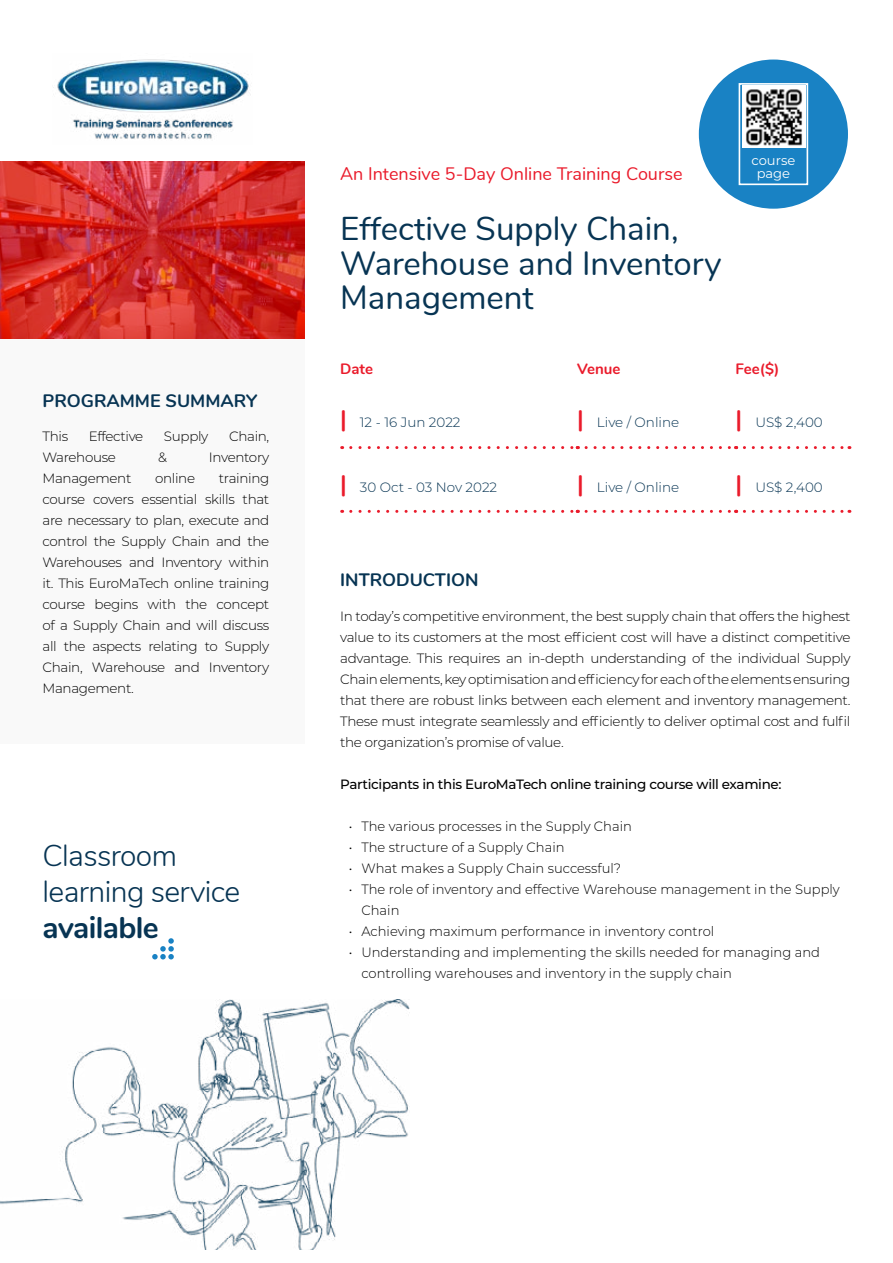
<style>
.page{position:relative;width:893px;height:1263px;background:#fff}
.page>*{position:absolute;margin:0;border:0;box-sizing:border-box;transform-origin:0 0}
.t1{font:33px/34.5px "Nunito";color:#073453}
.t2{font:300 30px/36px "Nunito";letter-spacing:-.02em;color:#073453}
.t3{font:700 30px "Nunito";letter-spacing:-.02em;color:#073453}
.t4{font:18px "Nunito";color:#ea1b2b}
.t5{font:700 18px "Nunito";color:#073453}
.t6{font:700 15px "Nunito";color:#ea1b2b}
.t7{font:300 13.5px/21px "Montserrat";color:#000;text-align:justify}
.t8{font:300 13.5px "Montserrat";color:#073453}
.t9{font:500 13.5px "Montserrat";letter-spacing:-.025em;color:#000}
.t10{font:300 13.5px "Montserrat";letter-spacing:-.025em;color:#000}
.t11{font:13.05px/13px "Montserrat";color:#fff;text-align:center}
.s1{font-family:"Nunito";font-weight:700;font-size:24px;color:#ea1b2b}
</style>
<div class="page">
<svg style="left:0;top:162px;width:305px;height:177px"></svg>
<div style="left:0;top:340px;width:305px;height:404px;background:#f9f9f9"></div>
<svg style="left:152px;top:938px;width:22px;height:21px"></svg>
<img style="left:0;top:1000px;width:409px;height:249px">
<div style="left:699px;top:60px;width:149px;height:149px;background:#1982c4;border-radius:50%"></div>
<div style="left:739px;top:83px;width:69px;height:102px;border:2px solid #fff"></div>
<img style="left:53px;top:59px;width:198px;height:80px">
<svg style="left:351px;top:446px;width:227px;height:3px"></svg>
<svg style="left:586px;top:446px;width:151px;height:3px"></svg>
<svg style="left:744px;top:446px;width:106px;height:3px"></svg>
<svg style="left:351px;top:510px;width:227px;height:3px"></svg>
<svg style="left:586px;top:510px;width:151px;height:3px"></svg>
<svg style="left:744px;top:510px;width:106px;height:3px"></svg>
<img style="left:742px;top:86px;width:63px;height:62px">
<h3 class="t5" style="left:43px;top:387px;width:216px">PROGRAMME SUMMARY</h3>
<p class="t7" style="left:43px;top:426px;width:27px">This</p>
<p class="t10" style="left:89px;top:427px;width:56px">Effective</p>
<p class="t7" style="left:164px;top:426px;width:46px">Supply</p>
<p class="t7" style="left:229px;top:426px;width:42px">Chain,</p>
<p class="t10" style="left:43px;top:448px;width:75px">Warehouse</p>
<p class="t7" style="left:158px;top:447px;width:10px">&amp;</p>
<p class="t10" style="left:209px;top:448px;width:62px">Inventory</p>
<p class="t10" style="left:43px;top:469px;width:90px">Management</p>
<p class="t7" style="left:155px;top:468px;width:41px">online</p>
<p class="t7" style="left:43px;top:468px;width:228px;text-indent:176px">training course covers essential skills that are necessary to plan, execute and control the Supply Chain and the Warehouses and Inventory within it. This EuroMaTech online training course begins with the concept of a Supply Chain and will discuss all the aspects relating to Supply Chain, Warehouse and Inventory Management.</p>
<h2 class="t2" style="left:43px;top:836px;width:199px">Classroom learning service</h2>
<h2 class="t3" style="left:43px;top:905px;width:118px">available</h2>
<h3 class="t4" style="left:340px;top:160px;width:344px">An Intensive 5-Day Online Training Course</h3>
<h1 class="t1" style="left:340px;top:210px;width:383px">Effective Supply Chain,<br>Warehouse and Inventory<br>Management</h1>
<p class="t11" style="left:751px;top:153px;width:45px">course page</p>
<p class="t6" style="left:340px;top:358px;width:34px">Date</p>
<p class="t6" style="left:577px;top:358px;width:45px">Venue</p>
<p class="t6" style="left:736px;top:358px;width:45px">Fee($)</p>
<p class="t8" style="left:340px;top:413px;width:122px"><span class="s1">|</span> 12 - 16 Jun 2022</p>
<p class="t8" style="left:577px;top:413px;width:103px"><span class="s1">|</span> Live / Online</p>
<p class="t8" style="left:736px;top:413px;width:89px"><span class="s1">|</span> US$ 2,400</p>
<p class="t8" style="left:340px;top:478px;width:159px"><span class="s1">|</span> 30 Oct - 03 Nov 2022</p>
<p class="t8" style="left:577px;top:478px;width:103px"><span class="s1">|</span> Live / Online</p>
<p class="t8" style="left:736px;top:478px;width:89px"><span class="s1">|</span> US$ 2,400</p>
<h3 class="t5" style="left:340px;top:567px;width:140px">INTRODUCTION</h3>
<p class="t7" style="left:340px;top:605px;width:512px">In today’s competitive environment, the best supply chain that offers the highest value to its customers at the most efficient cost will have a distinct competitive advantage. This requires an in-depth understanding of the individual Supply Chain elements, key optimisation and efficiency for each of the elements ensuring that there are robust links between each element and inventory management.<br>These must integrate seamlessly and efficiently to deliver optimal cost and fulfil the organization’s promise of value.</p>
<p class="t9" style="left:340px;top:775px;width:443px">Participants in this EuroMaTech online training course will examine:</p>
<p class="t7" style="left:349px;top:815px;width:285px">• The various processes in the Supply Chain</p>
<p class="t7" style="left:349px;top:836px;width:217px">• The structure of a Supply Chain</p>
<p class="t7" style="left:349px;top:857px;width:274px">• What makes a Supply Chain successful?</p>
<p class="t7" style="left:361px;top:878px;width:480px;text-indent:-13px">• The role of inventory and effective Warehouse management in the Supply<br>Chain</p>
<p class="t7" style="left:349px;top:920px;width:367px">• Achieving maximum performance in inventory control</p>
<p class="t7" style="left:361px;top:941px;width:460px;text-indent:-13px">• Understanding and implementing the skills needed for managing and controlling warehouses and inventory in the supply chain</p>
</div>
